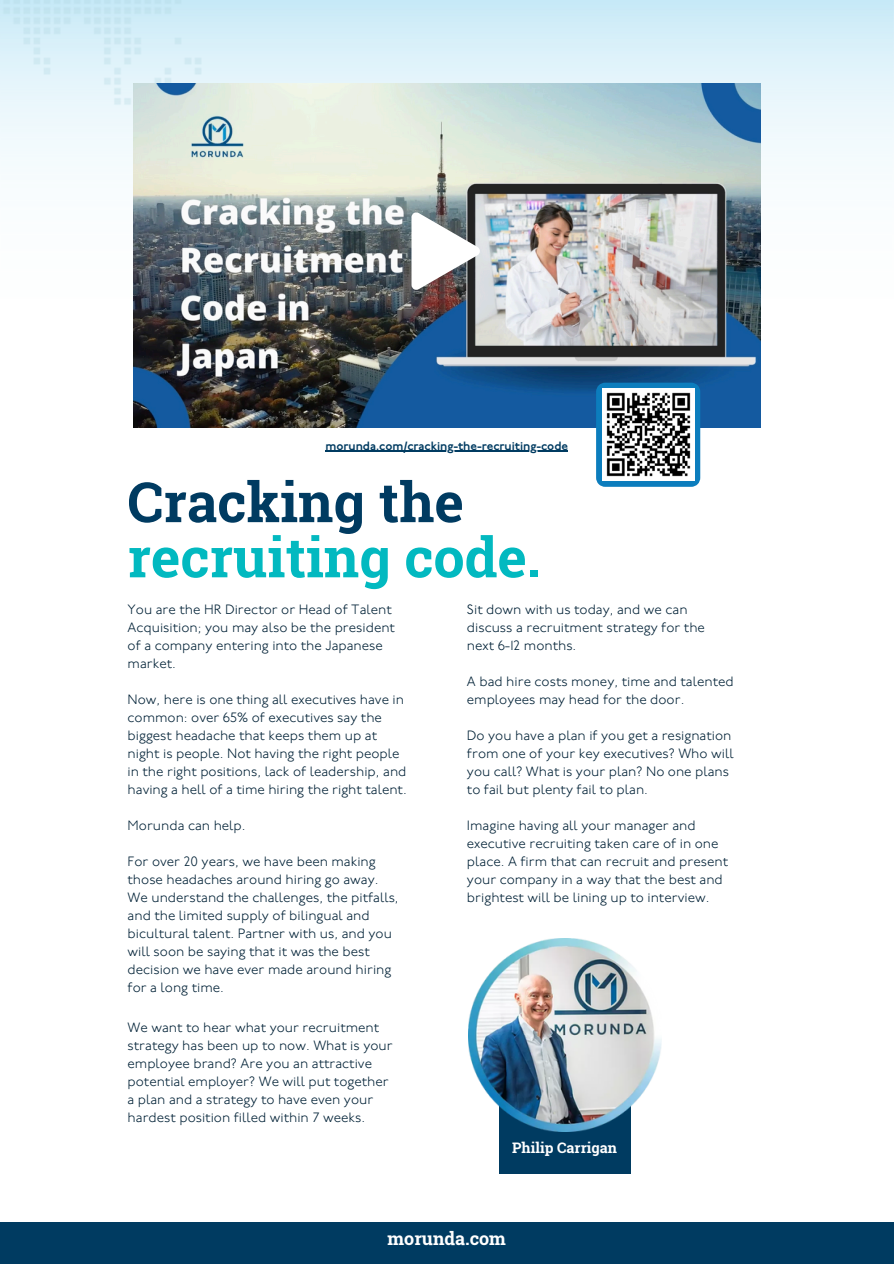
<style>
.page{position:relative;width:894px;height:1264px;background:#fff}
.page>*{position:absolute;margin:0;border:0;box-sizing:border-box;transform-origin:0 0}
.t1{font:700 55.35px/55.2px "Roboto Slab";color:#02b9c0}
.t2{font:700 18px "Roboto Slab";color:#fff}
.t3{font:700 14.55px "Roboto Slab";color:#fff}
.t4{font:300 13.5px/18px "P22 Underground";color:#002136}
.t5{font:600 12px "P22 Underground";color:#003b61}
.s1{color:#003b61}
</style>
<div class="page">
<div style="left:0;top:1221px;width:893px;height:42px;background:#003b61"></div>
<img style="left:402px;top:0;width:491px;height:298px">
<div style="left:498px;top:1101px;width:132px;height:73px;background:#003b61"></div>
<img style="left:468px;top:938px;width:193px;height:193px">
<img style="left:133px;top:83px;width:627px;height:344px">
<svg style="left:411px;top:212px;width:68px;height:78px"></svg>
<hr style="left:325px;top:451px;width:243px;height:1px;background:#003b61">
<svg style="left:596px;top:383px;width:104px;height:104px;background:#1c84c0"></svg>
<img style="left:602px;top:388px;width:92px;height:93px">
<p class="t5" style="left:325px;top:441px;width:244px">morunda.com/cracking-the-recruiting-code</p>
<p class="t1" style="left:127px;top:473px;width:415px"><span class="s1">Cracking the </span>recruiting code.</p>
<h1 class="t4" style="left:127px;top:601px;width:269px">You are the HR Director or Head of Talent<br>Acquisition; you may also be the president of a company entering into the Japanese market.</h1>
<h3 class="t4" style="left:127px;top:691px;width:281px">Now, here is one thing all executives have in common: over 65% of executives say the biggest headache that keeps them up at night is people. Not having the right people in the right positions, lack of leadership, and having a hell of a time hiring the right talent.</h3>
<h3 class="t4" style="left:127px;top:817px;width:119px">Morunda can help.</h3>
<h3 class="t4" style="left:127px;top:853px;width:272px">For over 20 years, we have been making those headaches around hiring go away.<br>We understand the challenges, the pitfalls, and the limited supply of bilingual and bicultural talent. Partner with us, and you will soon be saying that it was the best decision we have ever made around hiring for a long time.</h3>
<h3 class="t4" style="left:127px;top:1019px;width:266px">We want to hear what your recruitment strategy has been up to now. What is your employee brand? Are you an attractive potential employer? We will put together a plan and a strategy to have even your hardest position filled within 7 weeks.</h3>
<h3 class="t4" style="left:467px;top:601px;width:239px">Sit down with us today, and we can discuss a recruitment strategy for the next 6-12 months.</h3>
<h3 class="t4" style="left:467px;top:673px;width:268px">A bad hire costs money, time and talented employees may head for the door.</h3>
<h3 class="t4" style="left:467px;top:727px;width:268px">Do you have a plan if you get a resignation from one of your key executives? Who will you call? What is your plan? No one plans to fail but plenty fail to plan.</h3>
<h3 class="t4" style="left:467px;top:817px;width:262px">Imagine having all your manager and executive recruiting taken care of in one place. A firm that can recruit and present your company in a way that the best and brightest will be lining up to interview.</h3>
<p class="t3" style="left:512px;top:1137px;width:106px">Philip Carrigan</p>
<p class="t2" style="left:387px;top:1225px;width:120px">morunda.com</p>
</div>
